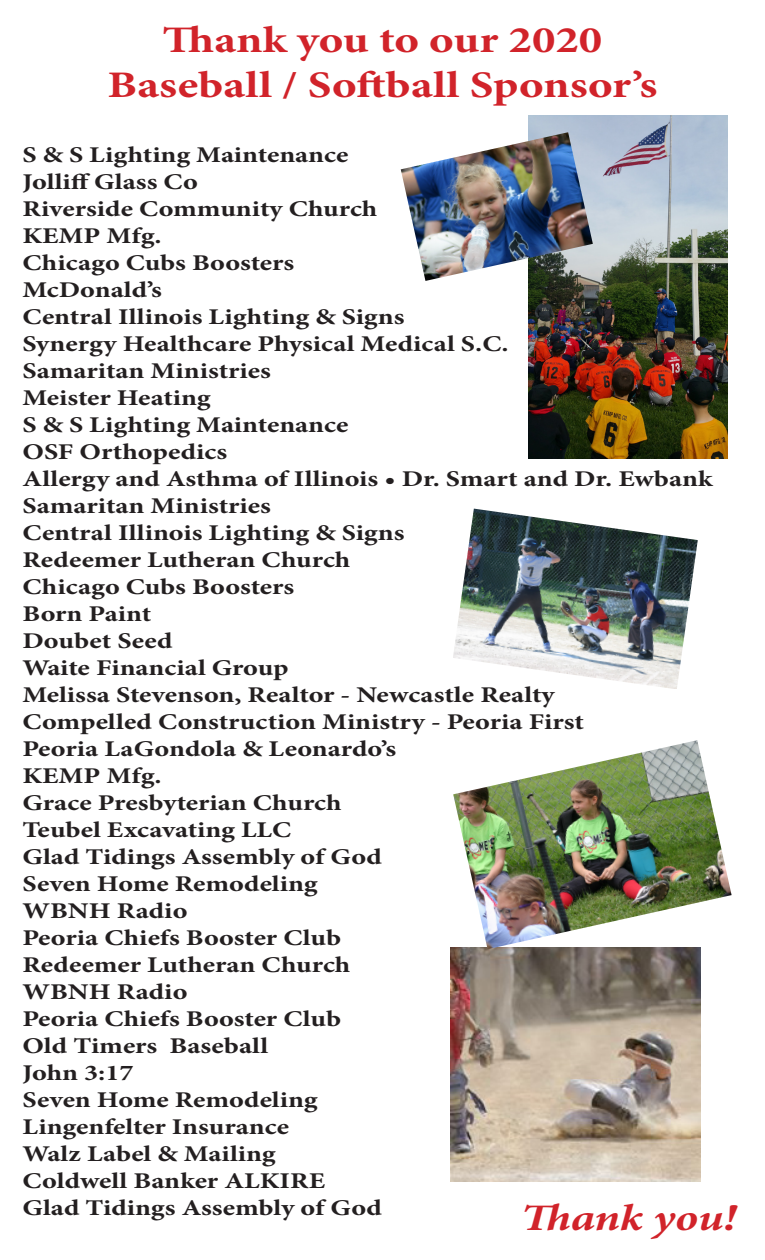
<style>
.page{position:relative;width:765px;height:1260px;background:#fff}
.page>*{position:absolute;margin:0;border:0;box-sizing:border-box;transform-origin:0 0}
.t1{font:700 37.5px "Minion Pro";color:#d1232a;scale:1.25 1}
.t2{font:italic 700 37.5px "Minion Pro";letter-spacing:-.005em;color:#d1232a;scale:1.25 1}
.t3{font:700 22.5px "Minion Pro";color:#231f20;scale:1.25 1}
</style>
<div class="page">
<img style="left:529px;top:115px;width:199px;height:344px">
<img style="left:450px;top:947px;width:250px;height:234px">
<img style="left:453px;top:740px;width:279px;height:209px">
<img style="left:401px;top:132px;width:192px;height:149px">
<img style="left:453px;top:509px;width:245px;height:180px">
<p class="t1" style="left:163px;top:14px;width:353px">Thank you to our 2020</p>
<p class="t1" style="left:108px;top:59px;width:441px">Baseball / Softball Sponsor’s</p>
<p class="t3" style="left:22px;top:139px;width:262px">S &amp; S Lighting Maintenance</p>
<p class="t3" style="left:22px;top:166px;width:142px">Jolliff Glass Co</p>
<p class="t3" style="left:22px;top:193px;width:285px">Riverside Community Church</p>
<p class="t3" style="left:22px;top:220px;width:113px">KEMP Mfg.</p>
<p class="t3" style="left:22px;top:247px;width:219px">Chicago Cubs Boosters</p>
<p class="t3" style="left:22px;top:274px;width:113px">McDonald’s</p>
<p class="t3" style="left:22px;top:301px;width:307px">Central Illinois Lighting &amp; Signs</p>
<p class="t3" style="left:22px;top:328px;width:390px">Synergy Healthcare Physical Medical S.C.</p>
<p class="t3" style="left:22px;top:355px;width:200px">Samaritan Ministries</p>
<p class="t3" style="left:22px;top:382px;width:152px">Meister Heating</p>
<p class="t3" style="left:22px;top:409px;width:262px">S &amp; S Lighting Maintenance</p>
<p class="t3" style="left:22px;top:436px;width:165px">OSF Orthopedics</p>
<p class="t3" style="left:22px;top:463px;width:554px">Allergy and Asthma of Illinois • Dr. Smart and Dr. Ewbank</p>
<p class="t3" style="left:22px;top:490px;width:200px">Samaritan Ministries</p>
<p class="t3" style="left:22px;top:517px;width:307px">Central Illinois Lighting &amp; Signs</p>
<p class="t3" style="left:22px;top:544px;width:264px">Redeemer Lutheran Church</p>
<p class="t3" style="left:22px;top:571px;width:219px">Chicago Cubs Boosters</p>
<p class="t3" style="left:22px;top:598px;width:105px">Born Paint</p>
<p class="t3" style="left:22px;top:625px;width:122px">Doubet Seed</p>
<p class="t3" style="left:22px;top:652px;width:214px">Waite Financial Group</p>
<p class="t3" style="left:22px;top:679px;width:427px">Melissa Stevenson, Realtor - Newcastle Realty</p>
<p class="t3" style="left:22px;top:706px;width:451px">Compelled Construction Ministry - Peoria First</p>
<p class="t3" style="left:22px;top:733px;width:300px">Peoria LaGondola &amp; Leonardo’s</p>
<p class="t3" style="left:22px;top:760px;width:113px">KEMP Mfg.</p>
<p class="t3" style="left:22px;top:787px;width:257px">Grace Presbyterian Church</p>
<p class="t3" style="left:22px;top:814px;width:216px">Teubel Excavating LLC</p>
<p class="t3" style="left:22px;top:841px;width:289px">Glad Tidings Assembly of God</p>
<p class="t3" style="left:22px;top:868px;width:238px">Seven Home Remodeling</p>
<p class="t3" style="left:22px;top:895px;width:134px">WBNH Radio</p>
<p class="t3" style="left:22px;top:922px;width:256px">Peoria Chiefs Booster Club</p>
<p class="t3" style="left:22px;top:949px;width:264px">Redeemer Lutheran Church</p>
<p class="t3" style="left:22px;top:976px;width:134px">WBNH Radio</p>
<p class="t3" style="left:22px;top:1003px;width:256px">Peoria Chiefs Booster Club</p>
<p class="t3" style="left:22px;top:1030px;width:198px">Old Timers Baseball</p>
<p class="t3" style="left:22px;top:1057px;width:90px">John 3:17</p>
<p class="t3" style="left:22px;top:1084px;width:238px">Seven Home Remodeling</p>
<p class="t3" style="left:22px;top:1111px;width:215px">Lingenfelter Insurance</p>
<p class="t3" style="left:22px;top:1138px;width:204px">Walz Label &amp; Mailing</p>
<p class="t3" style="left:22px;top:1165px;width:244px">Coldwell Banker ALKIRE</p>
<p class="t3" style="left:22px;top:1192px;width:289px">Glad Tidings Assembly of God</p>
<p class="t2" style="left:521px;top:1191px;width:174px">Thank you!</p>
</div>
